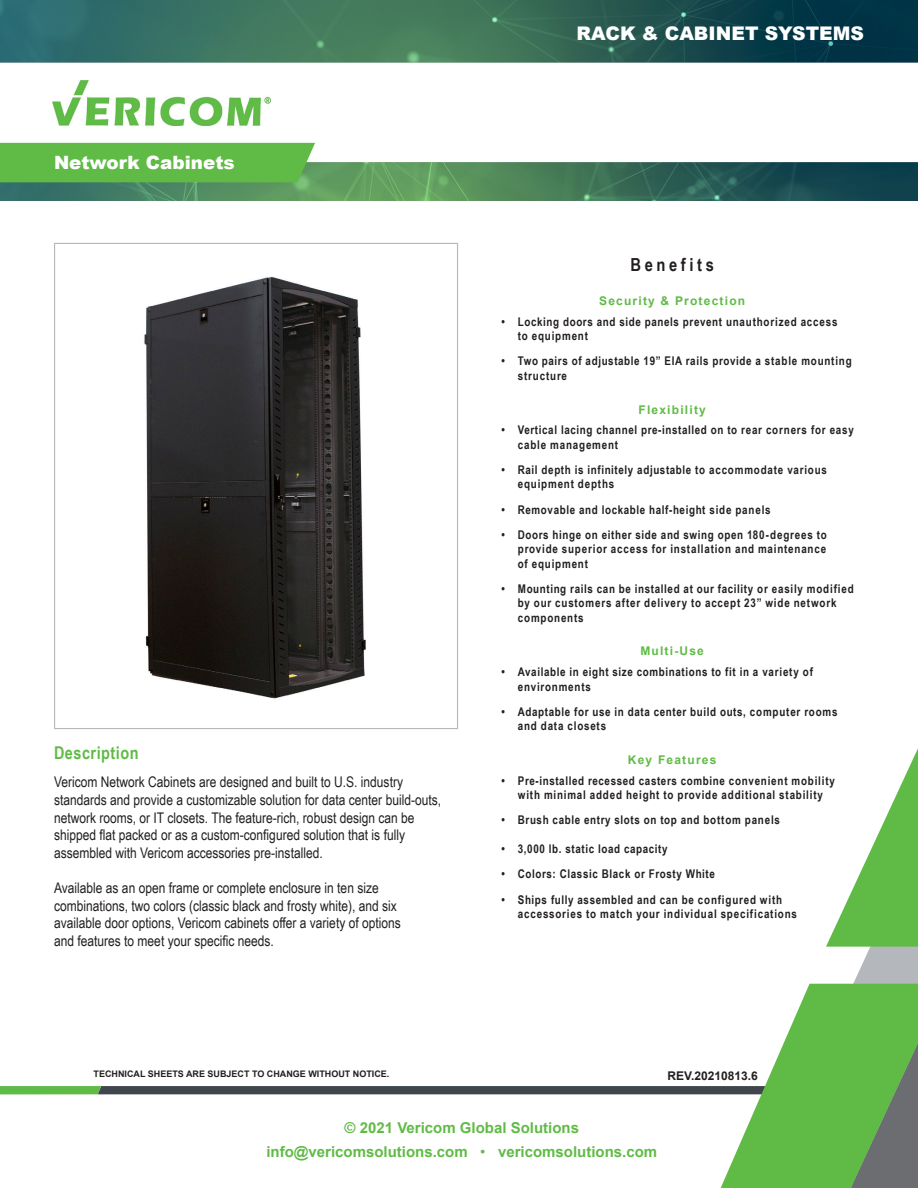
<style>
.page{position:relative;width:918px;height:1188px;background:#fff}
.page>*{position:absolute;margin:0;border:0;box-sizing:border-box;transform-origin:0 0}
.Page_Title_New{font:900 18.75px "Arial";color:#fff}
.Page_Title_New-2{font:900 18.3px "Arial";color:#fff}
.benefits_title{font:700 18px "Arial Narrow";letter-spacing:.2em;color:#231f20}
.text_headers{font:700 17.55px "Arial Narrow";letter-spacing:.03em;color:#60bb46}
.t1{font:700 15px/24.8px "Arial";color:#60bb46;text-align:center}
.text_headers-2{font:14.7px/17.5px "Arial Narrow";color:#231f20}
.copy_text{font:14.7px "Arial Narrow";color:#231f20}
.page_1_benefits_bull{font:700 12px/14.4px "Arial Narrow";letter-spacing:.055em;color:#231f20}
.protects-2019{font:700 12px "Arial";letter-spacing:.1em;color:#60bb46}
.Contact_Info_Letterh{font:700 12px "Arial";color:#231f20}
.t2{font:700 9px "Arial";color:#231f20}
.s1{font-weight:400}
</style>
<div class="page">
<img style="left:0;top:0;width:918px;height:201px">
<img style="left:52px;top:80px;width:219px;height:45px">
<svg style="left:101px;top:1086px;width:614px;height:8px;background:#40474e"></svg>
<svg style="left:0;top:1086px;width:101px;height:8px"></svg>
<svg style="left:809px;top:947px;width:109px;height:37px;fill:#b4b8bc"></svg>
<svg style="left:715px;top:984px;width:203px;height:204px"></svg>
<svg style="left:826px;top:748px;width:92px;height:199px"></svg>
<div style="left:0;top:143px;width:315px;height:39px;background:#60bb46"></div>
<img style="left:144px;top:276px;width:222px;height:423px">
<p class="Page_Title_New-2" style="left:54px;top:150px;width:182px">Network Cabinets</p>
<p class="text_headers" style="left:54px;top:740px;width:86px">Description</p>
<p class="text_headers-2" style="left:54px;top:773px;width:351px">Vericom Network Cabinets are designed and built to U.S. industry</p>
<p class="text_headers-2" style="left:54px;top:790px;width:389px">standards and provide a customizable solution for data center build-outs, network rooms, or IT closets. The feature-rich, robust design can be</p>
<p class="text_headers-2" style="left:54px;top:826px;width:353px">shipped flat packed or as a custom-configured solution that is fully</p>
<p class="text_headers-2" style="left:54px;top:843px;width:270px">assembled with Vericom accessories pre-installed.</p>
<p class="copy_text" style="left:54px;top:877px;width:326px">Available as an open frame or complete enclosure in ten size</p>
<p class="copy_text" style="left:54px;top:895px;width:344px">combinations, two colors (classic black and frosty white), and six</p>
<p class="copy_text" style="left:54px;top:912px;width:348px">available door options, Vericom cabinets offer a variety of options</p>
<p class="copy_text" style="left:54px;top:930px;width:222px">and features to meet your specific needs.</p>
<p class="t2" style="left:94px;top:1068px;width:297px">TECHNICAL SHEETS ARE SUBJECT TO CHANGE WITHOUT NOTICE.</p>
<p class="Page_Title_New" style="left:577px;top:19px;width:289px">RACK &amp; CABINET SYSTEMS</p>
<p class="benefits_title" style="left:630px;top:251px;width:85px">Benefits</p>
<p class="protects-2019" style="left:599px;top:292px;width:148px">Security &amp; Protection</p>
<p class="page_1_benefits_bull" style="left:501px;top:314px;width:338px">• Locking doors and side panels prevent unauthorized access</p>
<p class="page_1_benefits_bull" style="left:518px;top:328px;width:72px">to equipment</p>
<p class="page_1_benefits_bull" style="left:501px;top:353px;width:352px">• Two pairs of adjustable 19” EIA rails provide a stable mounting</p>
<p class="page_1_benefits_bull" style="left:518px;top:368px;width:51px">structure</p>
<p class="protects-2019" style="left:639px;top:401px;width:69px">Flexibility</p>
<p class="page_1_benefits_bull" style="left:501px;top:422px;width:354px">• Vertical lacing channel pre-installed on to rear corners for easy</p>
<p class="page_1_benefits_bull" style="left:518px;top:437px;width:102px">cable management</p>
<p class="page_1_benefits_bull" style="left:501px;top:462px;width:327px">• Rail depth is infinitely adjustable to accommodate various</p>
<p class="page_1_benefits_bull" style="left:518px;top:476px;width:98px">equipment depths</p>
<p class="page_1_benefits_bull" style="left:501px;top:502px;width:271px">• Removable and lockable half-height side panels</p>
<p class="page_1_benefits_bull" style="left:501px;top:527px;width:327px">• Doors hinge on either side and swing open 180-degrees to</p>
<p class="page_1_benefits_bull" style="left:518px;top:541px;width:310px">provide superior access for installation and maintenance</p>
<p class="page_1_benefits_bull" style="left:518px;top:556px;width:72px">of equipment</p>
<p class="page_1_benefits_bull" style="left:501px;top:581px;width:354px">• Mounting rails can be installed at our facility or easily modified</p>
<p class="page_1_benefits_bull" style="left:518px;top:595px;width:320px">by our customers after delivery to accept 23” wide network components</p>
<p class="protects-2019" style="left:640px;top:643px;width:65px">Multi-Use</p>
<p class="page_1_benefits_bull" style="left:501px;top:664px;width:313px">• Available in eight size combinations to fit in a variety of</p>
<p class="page_1_benefits_bull" style="left:518px;top:679px;width:75px">environments</p>
<p class="page_1_benefits_bull" style="left:501px;top:704px;width:338px">• Adaptable for use in data center build outs, computer rooms</p>
<p class="page_1_benefits_bull" style="left:518px;top:718px;width:90px">and data closets</p>
<p class="protects-2019" style="left:628px;top:751px;width:90px">Key Features</p>
<p class="page_1_benefits_bull" style="left:501px;top:773px;width:335px">• Pre-installed recessed casters combine convenient mobility</p>
<p class="page_1_benefits_bull" style="left:518px;top:787px;width:307px">with minimal added height to provide additional stability</p>
<p class="page_1_benefits_bull" style="left:501px;top:812px;width:280px">• Brush cable entry slots on top and bottom panels</p>
<p class="page_1_benefits_bull" style="left:501px;top:841px;width:168px">• 3,000 lb. static load capacity</p>
<p class="page_1_benefits_bull" style="left:501px;top:866px;width:215px">• Colors: Classic Black or Frosty White</p>
<p class="page_1_benefits_bull" style="left:501px;top:892px;width:282px">• Ships fully assembled and can be configured with</p>
<p class="page_1_benefits_bull" style="left:518px;top:906px;width:281px">accessories to match your individual specifications</p>
<p class="Contact_Info_Letterh" style="left:667px;top:1067px;width:92px">REV.20210813.6</p>
<p class="t1" style="left:266px;top:1115px;width:392px">© 2021 Vericom Global Solutions info@vericomsolutions.com <span class="s1">•</span> vericomsolutions.com</p>
</div>
